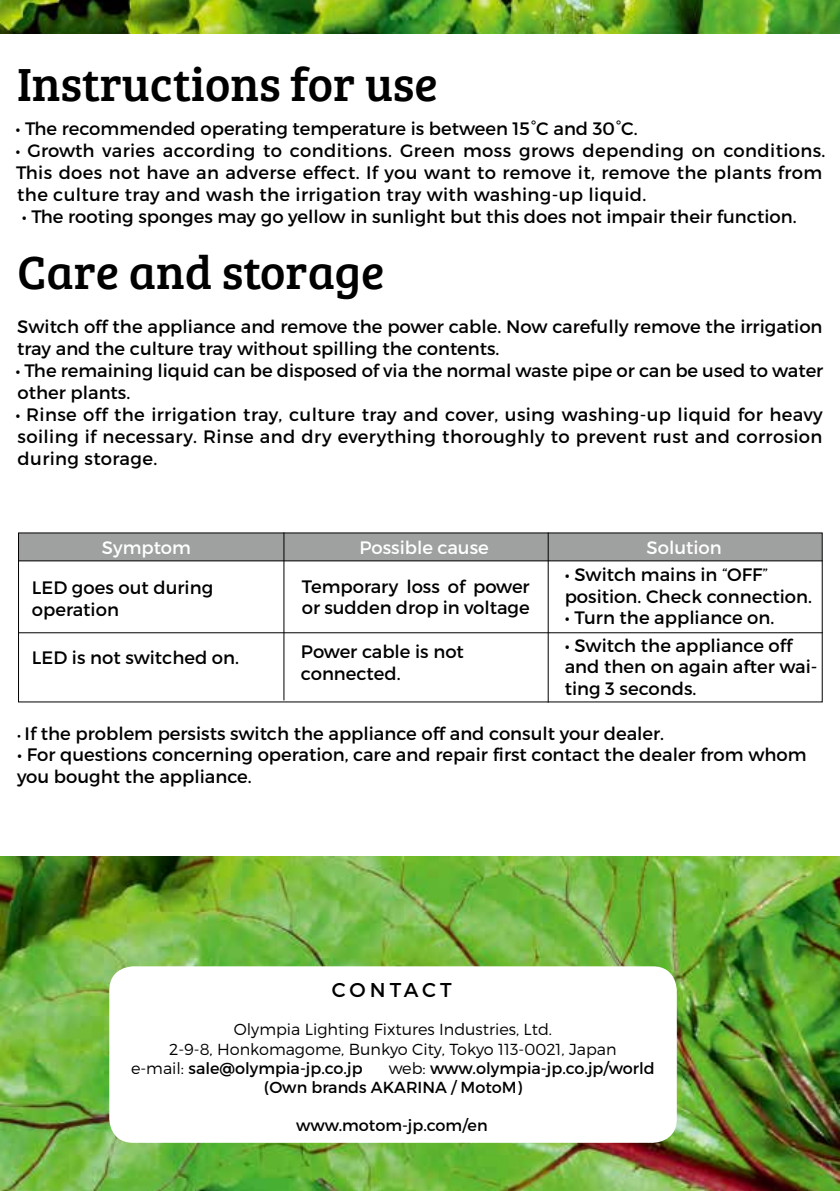
<style>
.page{position:relative;width:840px;height:1191px;background:#fff}
.page>*{position:absolute;margin:0;border:0;box-sizing:border-box;transform-origin:0 0}
.t1{font:48px "Bree Serif";color:#000}
.t2{font:20px "Montserrat";letter-spacing:.19em;color:#000}
.t3{font:18px/21.6px "Montserrat";color:#000}
.t4{font:18px/22px "Montserrat";letter-spacing:.02em;color:#000}
.t5{font:18px "Montserrat";color:#fff}
.t6{font:16px/19.2px "Montserrat";color:#000}
.t7{font:300 16px "Montserrat";color:#000}
.s1{font-weight:300}
.s2{font-size:14px}
</style>
<div class="page">
<img style="left:0;top:857px;width:839px;height:334px">
<div style="left:19px;top:533px;width:802px;height:28px;background:#9fa0a0"></div>
<hr style="left:283px;top:532px;width:1px;height:168px;background:#000">
<hr style="left:547px;top:532px;width:1px;height:170px;background:#000">
<hr style="left:19px;top:560px;width:803px;height:1px;background:#000">
<hr style="left:19px;top:632px;width:803px;height:1px;background:#000">
<div style="left:109px;top:966px;width:567px;height:176px;background:#fff;border-radius:24px"></div>
<img style="left:0;top:0;width:839px;height:34px">
<h1 class="t1" style="left:17px;top:49px;width:422px">Instructions for use</h1>
<p class="t3" style="left:15px;top:118px;width:623px">• The recommended operating temperature is between 15°C and 30°C.</p>
<p class="t4" style="left:15px;top:140px;width:811px">• Growth varies according to conditions. Green moss grows depending on conditions.<br>This does not have an adverse effect. If you want to remove it, remove the plants from the culture tray and wash the irrigation tray with washing-up liquid.</p>
<p class="t3" style="left:22px;top:206px;width:776px">• The rooting sponges may go yellow in sunlight but this does not impair their function.</p>
<h1 class="t1" style="left:18px;top:238px;width:368px">Care and storage</h1>
<p class="t3" style="left:17px;top:316px;width:806px">Switch off the appliance and remove the power cable. Now carefully remove the irrigation tray and the culture tray without spilling the contents.</p>
<p class="t3" style="left:15px;top:360px;width:809px">• The remaining liquid can be disposed of via the normal waste pipe or can be used to water other plants.</p>
<p class="t3" style="left:15px;top:404px;width:808px;text-align:justify">• Rinse off the irrigation tray, culture tray and cover, using washing-up liquid for heavy soiling if necessary. Rinse and dry everything thoroughly to prevent rust and corrosion during storage.</p>
<p class="t5" style="left:102px;top:536px;width:91px">Symptom</p>
<p class="t5" style="left:359px;top:536px;width:131px">Possible cause</p>
<p class="t5" style="left:646px;top:536px;width:77px">Solution</p>
<p class="t3" style="left:32px;top:576px;width:183px">LED goes out during operation</p>
<p class="t3" style="left:302px;top:575px;width:229px">Temporary loss of power or sudden drop in voltage</p>
<p class="t3" style="left:564px;top:564px;width:249px">• Switch mains in <span class="s1">“</span>OFF<span class="s1">” </span>position. Check connection.</p>
<p class="t3" style="left:564px;top:607px;width:211px">• Turn the appliance on.</p>
<p class="t3" style="left:564px;top:634px;width:254px">• Switch the appliance off and then on again after wai&shy;ting 3 seconds.</p>
<p class="t3" style="left:17px;top:722px;width:648px"><span class="s2">∙</span> If the problem persists switch the appliance off and consult your dealer.</p>
<p class="t3" style="left:17px;top:744px;width:790px">• For questions concerning operation, care and repair first contact the dealer from whom you bought the appliance.</p>
<p class="t3" style="left:32px;top:647px;width:208px">LED is not switched on.</p>
<p class="t3" style="left:301px;top:641px;width:164px">Power cable is not connected.</p>
<p class="t2" style="left:332px;top:977px;width:121px">CONTACT</p>
<p class="t7" style="left:233px;top:1020px;width:319px">Olympia Lighting Fixtures Industries, Ltd.</p>
<p class="t7" style="left:169px;top:1039px;width:449px">2-9-8, Honkomagome, Bunkyo City, Tokyo 113-0021, Japan</p>
<p class="t6" style="left:131px;top:1058px;width:233px"><span class="s1">e-mail:</span> sale@olympia-jp.co.jp</p>
<p class="t6" style="left:263px;top:1058px;width:392px;text-indent:125px"><span class="s1">web:</span> www.olympia-jp.co.jp/world (Own brands AKARINA / MotoM)</p>
<p class="t6" style="left:296px;top:1116px;width:193px">www.motom-jp.com/en</p>
</div>
